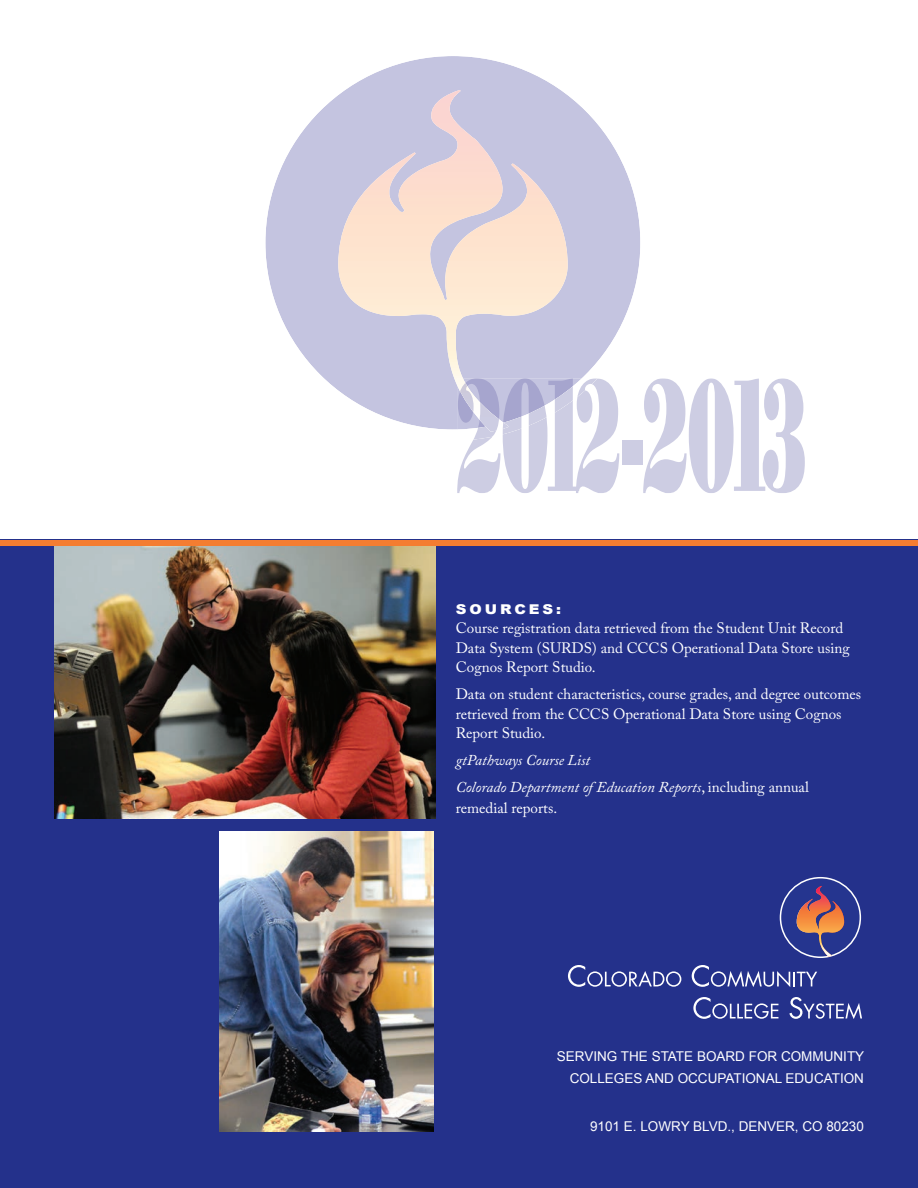
<style>
.page{position:relative;width:918px;height:1188px;background:#fff}
.page>*{position:absolute;margin:0;border:0;box-sizing:border-box;transform-origin:0 0}
.t1{font:159px "Bodoni Poster";letter-spacing:-.13em;color:#cdcde3;scale:.45 1}
.t2{font:15px/19.5px "Adobe Caslon Pro";color:#fff}
.t3{font:italic 15px/27px "Adobe Caslon Pro";color:#fff}
.t4{font:13.5px/22.5px "Arial";color:#fff;text-align:right}
.t5{font:900 13.5px "Arial";letter-spacing:.2em;color:#fff;scale:1.1 1}
.s1{font-style:normal}
</style>
<div class="page">
<svg style="left:265px;top:56px;width:375px;height:374px;fill:#c4c4e0"></svg>
<img style="left:338px;top:90px;width:121px;height:287px">
<div style="left:0;top:539px;width:918px;height:649px;background:#24318b"></div>
<svg style="left:568px;top:965px;width:113px;height:22px"></svg>
<svg style="left:692px;top:965px;width:125px;height:22px"></svg>
<svg style="left:693px;top:997px;width:85px;height:22px"></svg>
<svg style="left:789px;top:997px;width:73px;height:22px"></svg>
<div style="left:780px;top:878px;width:80px;height:79px;background:#25358f;border-radius:50%"></div>
<div style="left:780px;top:877px;width:81px;height:81px;border:2px solid #fff;border-radius:50%"></div>
<img style="left:797px;top:886px;width:47px;height:71px">
<img style="left:219px;top:832px;width:215px;height:300px">
<img style="left:54px;top:546px;width:381px;height:272px">
<div style="left:0;top:540px;width:918px;height:6px;background:#f47d31"></div>
<svg style="left:509px;top:378px;width:89px;height:52px"></svg>
<img style="left:457px;top:378px;width:52px;height:54px">
<h1 class="t1" style="left:456px;top:340px;width:785px">2012-2013</h1>
<p class="t5" style="left:456px;top:599px;width:97px">SOURCES:</p>
<p class="t2" style="left:456px;top:618px;width:395px">Course registration data retrieved from the Student Unit Record<br>Data System (SURDS) and CCCS Operational Data Store using<br>Cognos Report Studio.</p>
<p class="t2" style="left:456px;top:684px;width:407px">Data on student characteristics, course grades, and degree outcomes retrieved from the CCCS Operational Data Store using Cognos<br>Report Studio.</p>
<p class="t3" style="left:456px;top:747px;width:355px">gtPathways Course List<br>Colorado Department of Education Reports<span class="s1">, including annual</span></p>
<p class="t2" style="left:456px;top:798px;width:103px">remedial reports.</p>
<p class="t4" style="left:557px;top:1045px;width:309px">SERVING THE STATE BOARD FOR COMMUNITY<br>COLLEGES AND OCCUPATIONAL EDUCATION</p>
<p class="t4" style="left:590px;top:1115px;width:275px">9101 E. LOWRY BLVD., DENVER, CO 80230</p>
</div>
